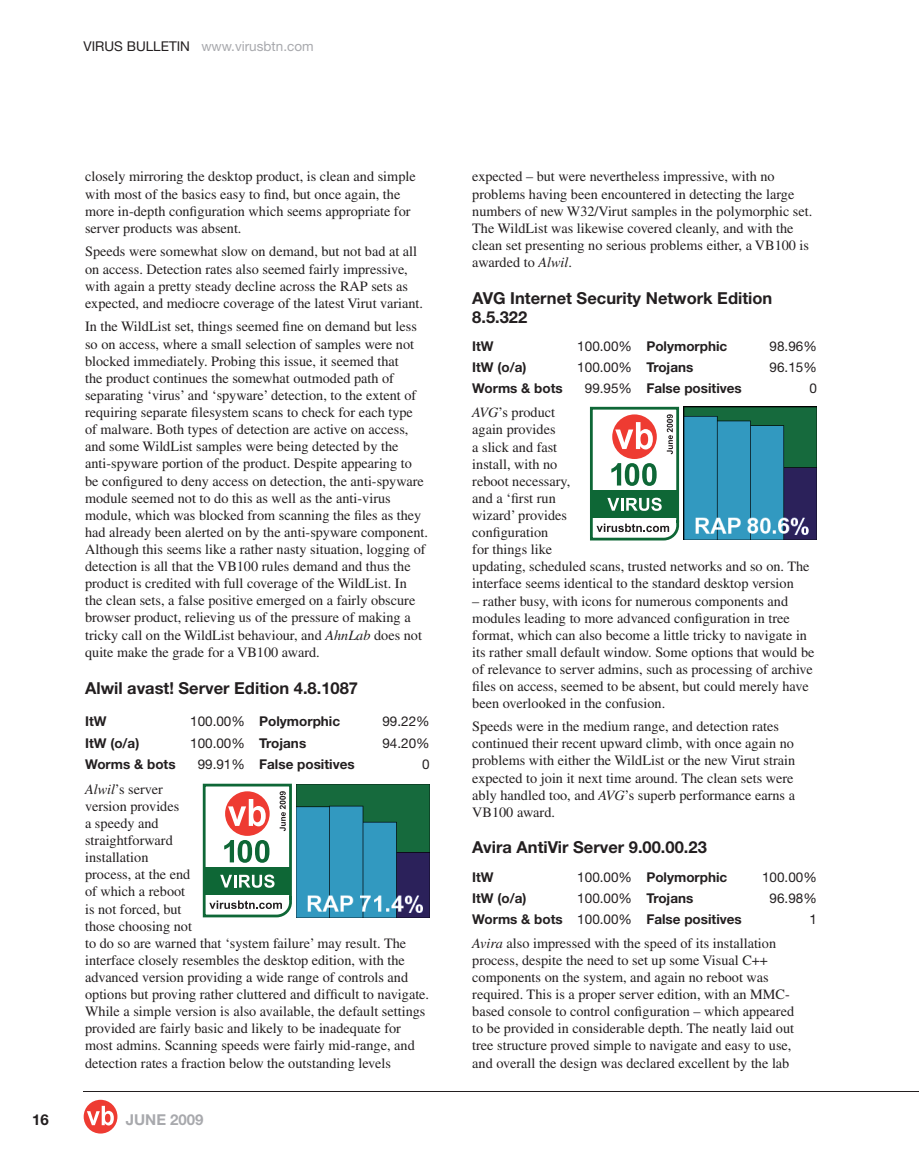
<style>
.page{position:relative;width:919px;height:1166px;background:#fff}
.page>*{position:absolute;margin:0;border:0;box-sizing:border-box;transform-origin:0 0}
.t1{font:700 16.5px/19.5px "Helvetica Neue";color:#231f20}
.t2{font:700 15px "Helvetica Neue";color:#a8a9ad}
.t3{font:700 15px "Helvetica Neue";color:#231f20}
.t4{font:14.25px/17.1px "Times";color:#231f20}
.t5{font:700 13.5px "Helvetica Neue";color:#231f20}
.t6{font:13.5px "Helvetica Neue";color:#231f20}
.t7{font:13.5px "Helvetica Neue";color:#a8a9ad}
.s1{color:#231f20}
.s2{font-style:italic}
.s3{font-weight:400}
.s4{font-weight:700}
</style>
<div class="page">
<hr style="left:84px;top:1091px;width:834px;height:1px;background:#231f20">
<div style="left:84px;top:1099px;width:33px;height:34px;background:#ee3b32;border-radius:50%"></div>
<svg style="left:87px;top:1105px;width:27px;height:20px"></svg>
<svg style="left:203px;top:783px;width:89px;height:134px"></svg>
<img style="left:296px;top:784px;width:133px;height:133px">
<svg style="left:590px;top:406px;width:89px;height:134px"></svg>
<img style="left:683px;top:406px;width:133px;height:133px">
<p class="t7" style="left:83px;top:41px;width:231px"><span class="s1">VIRUS BULLETIN</span> www.virusbtn.com</p>
<p class="t4" style="left:85px;top:169px;width:332px">closely mirroring the desktop product, is clean and simple with most of the basics easy to find, but once again, the more in-depth configuration which seems appropriate for server products was absent.</p>
<p class="t4" style="left:85px;top:244px;width:339px">Speeds were somewhat slow on demand, but not bad at all on access. Detection rates also seemed fairly impressive, with again a pretty steady decline across the RAP sets as expected, and mediocre coverage of the latest Virut variant.</p>
<p class="t4" style="left:85px;top:319px;width:344px">In the WildList set, things seemed fine on demand but less so on access, where a small selection of samples were not blocked immediately. Probing this issue, it seemed that<br>the product continues the somewhat outmoded path of separating ‘virus’ and ‘spyware’ detection, to the extent of requiring separate filesystem scans to check for each type of malware. Both types of detection are active on access, and some WildList samples were being detected by the anti-spyware portion of the product. Despite appearing to be configured to deny access on detection, the anti-spyware module seemed not to do this as well as the anti-virus module, which was blocked from scanning the files as they had already been alerted on by the anti-spyware component.<br>Although this seems like a rather nasty situation, logging of detection is all that the VB100 rules demand and thus the product is credited with full coverage of the WildList. In<br>the clean sets, a false positive emerged on a fairly obscure browser product, relieving us of the pressure of making a tricky call on the WildList behaviour, and <span class="s2">AhnLab</span> does not quite make the grade for a VB100 award.</p>
<p class="t1" style="left:85px;top:679px;width:274px">Alwil avast! Server Edition 4.8.1087</p>
<p class="t5" style="left:85px;top:716px;width:23px">ItW</p>
<p class="t5" style="left:190px;top:716px;width:151px"><span class="s3">100.00%</span> Polymorphic</p>
<p class="t6" style="left:382px;top:716px;width:49px">99.22%</p>
<p class="t5" style="left:85px;top:737px;width:56px">ItW (o/a)</p>
<p class="t6" style="left:190px;top:737px;width:118px">100.00% <span class="s4">Trojans</span></p>
<p class="t6" style="left:382px;top:737px;width:49px">94.20%</p>
<p class="t5" style="left:85px;top:758px;width:92px">Worms &amp; bots</p>
<p class="t5" style="left:198px;top:758px;width:158px"><span class="s3">99.91%</span> False positives</p>
<p class="t6" style="left:422px;top:758px;width:9px">0</p>
<p class="t4" style="left:85px;top:781px;width:345px"><span class="s2">Alwil</span>’s server<br>version provides<br>a speedy and<br>straightforward<br>installation<br>process, at the end<br>of which a reboot<br>is not forced, but<br>those choosing not<br>to do so are warned that ‘system failure’ may result. The interface closely resembles the desktop edition, with the advanced version providing a wide range of controls and options but proving rather cluttered and difficult to navigate.<br>While a simple version is also available, the default settings provided are fairly basic and likely to be inadequate for most admins. Scanning speeds were fairly mid-range, and detection rates a fraction below the outstanding levels</p>
<p class="t3" style="left:32px;top:1113px;width:18px">16</p>
<p class="t2" style="left:126px;top:1113px;width:79px">JUNE 2009</p>
<p class="t4" style="left:472px;top:169px;width:341px">expected – but were nevertheless impressive, with no problems having been encountered in detecting the large numbers of new W32/Virut samples in the polymorphic set.<br>The WildList was likewise covered cleanly, and with the clean set presenting no serious problems either, a VB100 is awarded to <span class="s2">Alwil</span>.</p>
<p class="t1" style="left:472px;top:289px;width:301px">AVG Internet Security Network Edition<br>8.5.322</p>
<p class="t5" style="left:472px;top:341px;width:23px">ItW</p>
<p class="t5" style="left:577px;top:341px;width:151px"><span class="s3">100.00%</span> Polymorphic</p>
<p class="t6" style="left:769px;top:341px;width:49px">98.96%</p>
<p class="t5" style="left:472px;top:362px;width:56px">ItW (o/a)</p>
<p class="t6" style="left:577px;top:362px;width:118px">100.00% <span class="s4">Trojans</span></p>
<p class="t6" style="left:769px;top:362px;width:49px">96.15%</p>
<p class="t5" style="left:472px;top:384px;width:92px">Worms &amp; bots</p>
<p class="t5" style="left:584px;top:384px;width:158px"><span class="s3">99.95%</span> False positives</p>
<p class="t6" style="left:809px;top:384px;width:9px">0</p>
<p class="t4" style="left:472px;top:405px;width:339px"><span class="s2">AVG</span>’s product<br>again provides<br>a slick and fast<br>install, with no<br>reboot necessary,<br>and a ‘first run<br>wizard’ provides<br>configuration<br>for things like<br>updating, scheduled scans, trusted networks and so on. The interface seems identical to the standard desktop version</p>
<p class="t4" style="left:472px;top:593px;width:343px">– rather busy, with icons for numerous components and modules leading to more advanced configuration in tree format, which can also become a little tricky to navigate in its rather small default window. Some options that would be of relevance to server admins, such as processing of archive files on access, seemed to be absent, but could merely have been overlooked in the confusion.</p>
<p class="t4" style="left:472px;top:719px;width:324px">Speeds were in the medium range, and detection rates continued their recent upward climb, with once again no problems with either the WildList or the new Virut strain expected to join it next time around. The clean sets were ably handled too, and <span class="s2">AVG</span>’s superb performance earns a VB100 award.</p>
<p class="t1" style="left:472px;top:839px;width:236px">Avira AntiVir Server 9.00.00.23</p>
<p class="t5" style="left:472px;top:871px;width:23px">ItW</p>
<p class="t5" style="left:577px;top:871px;width:151px"><span class="s3">100.00%</span> Polymorphic</p>
<p class="t6" style="left:762px;top:871px;width:56px">100.00%</p>
<p class="t5" style="left:472px;top:893px;width:56px">ItW (o/a)</p>
<p class="t6" style="left:577px;top:893px;width:118px">100.00% <span class="s4">Trojans</span></p>
<p class="t6" style="left:769px;top:893px;width:49px">96.98%</p>
<p class="t5" style="left:472px;top:914px;width:271px">Worms &amp; bots <span class="s3">100.00%</span> False positives</p>
<p class="t6" style="left:809px;top:914px;width:9px">1</p>
<p class="t4" style="left:472px;top:935px;width:323px"><span class="s2">Avira</span> also impressed with the speed of its installation process, despite the need to set up some Visual C++ components on the system, and again no reboot was required. This is a proper server edition, with an MMC&shy;based console to control configuration – which appeared to be provided in considerable depth. The neatly laid out tree structure proved simple to navigate and easy to use, and overall the design was declared excellent by the lab</p>
</div>
